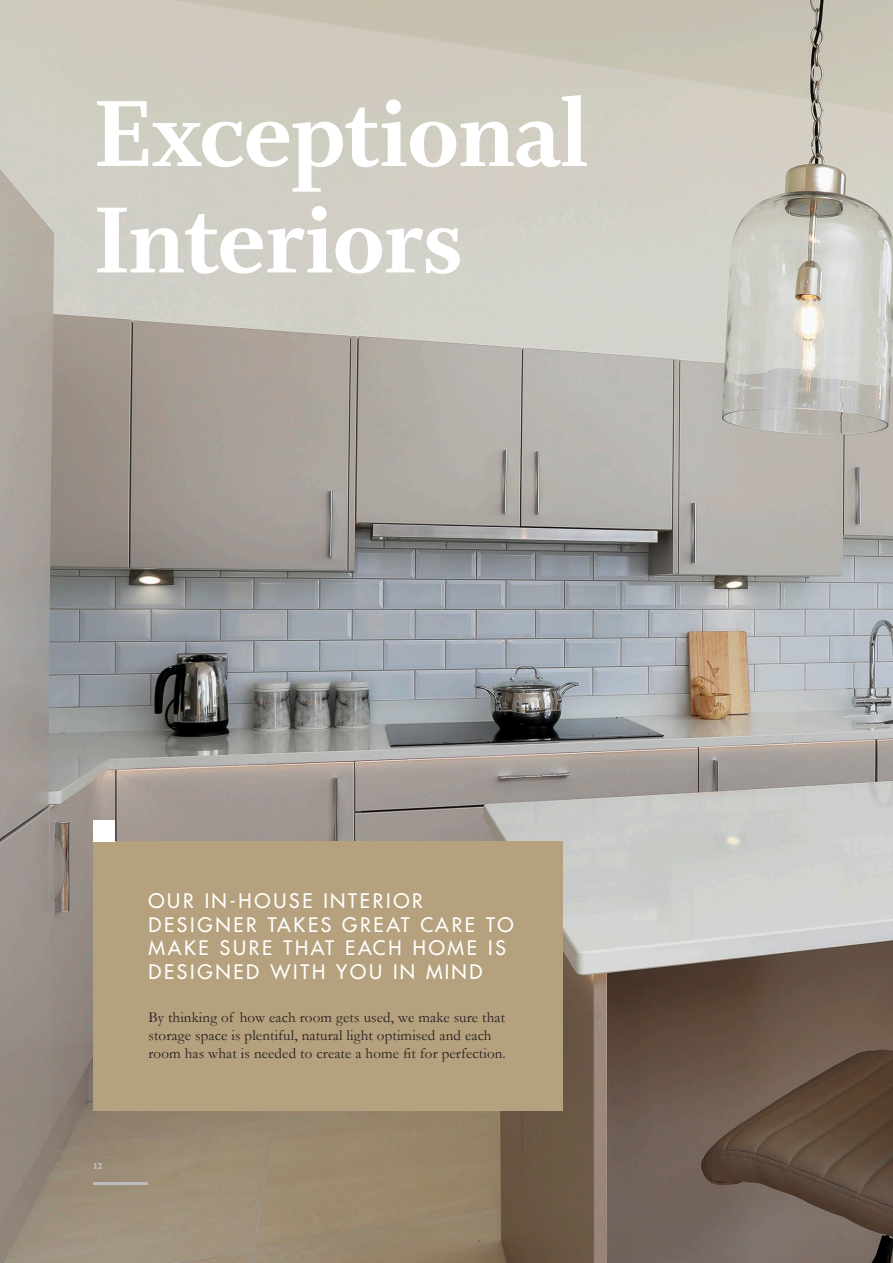
<style>
.page{position:relative;width:893px;height:1263px;background:#fff}
.page>*{position:absolute;margin:0;border:0;box-sizing:border-box;transform-origin:0 0}
.t1{font:800 100.5px/106.5px "Whitman Display";color:#fff}
.t2{font:19.5px/23.4px "Futura";letter-spacing:.14em;color:#fff}
.t3{font:15px/18px "Garamond";letter-spacing:.01em;color:#231f20}
.t4{font:9px "Grouch IT Cby BT";color:#bcbdc0}
</style>
<div class="page">
<img style="left:0;top:0;width:893px;height:1263px">
<div style="left:94px;top:841px;width:469px;height:270px;background:#b5a17d"></div>
<div style="left:94px;top:820px;width:21px;height:21px;background:#fff"></div>
<hr style="left:94px;top:1182px;width:54px;height:2px;background:#bcbdc0">
<h1 class="t1" style="left:94px;top:81px;width:496px">Exceptional<br>Interiors</h1>
<p class="t4" style="left:94px;top:1161px;width:11px">12</p>
<h2 class="t2" style="left:148px;top:889px;width:367px">OUR IN-HOUSE INTERIOR<br>DESIGNER TAKES GREAT CARE TO<br>MAKE SURE THAT EACH HOME IS<br>DESIGNED WITH YOU IN MIND</h2>
<p class="t3" style="left:148px;top:1008px;width:359px">By thinking of how each room gets used, we make sure that storage space is plentiful, natural light optimised and each room has what is needed to create a home fit for perfection.</p>
</div>
